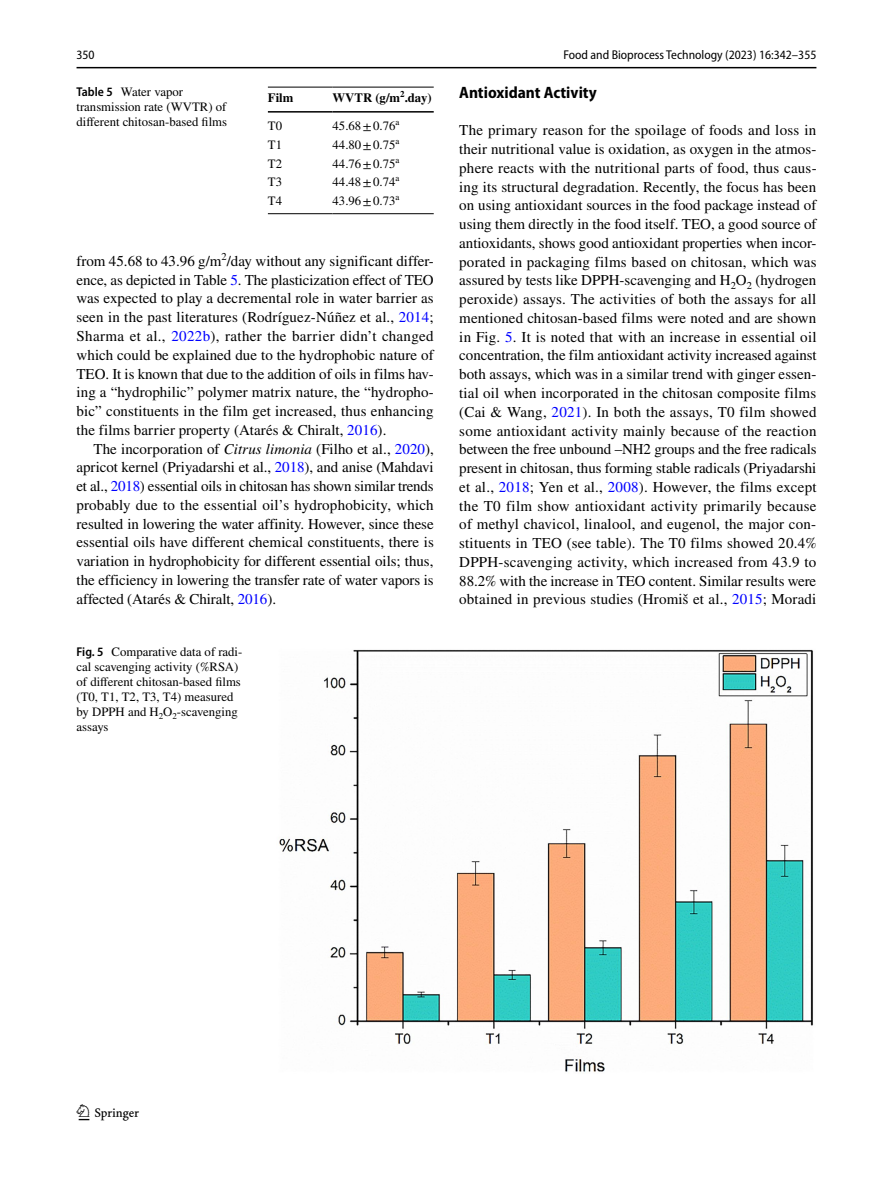
<style>
.page{position:relative;width:893px;height:1187px;background:#fff}
.page>*{position:absolute;margin:0;border:0;box-sizing:border-box;transform-origin:0 0}
.t1{font:22.5px "Springnew Regular 3";color:#000}
.t2{font:700 semi-condensed 16.5px "Myriad Pro";color:#000}
.t3{font:15px/18.8px "STIX";letter-spacing:.005em;color:#000;text-align:justify}
.t4{font:12.75px/15px "STIX";color:#000}
.t5{font:semi-condensed 12.75px "Myriad Pro";color:#000}
.t6{font:700 12.75px "STIX";color:#000}
.s1{font-family:"Myriad Pro";font-weight:600;font-stretch:semi-condensed}
.s2{color:#00f}
.s3{font-style:italic}
</style>
<div class="page">
<hr style="left:77px;top:67px;width:739px;height:1px;background:#000">
<hr style="left:268px;top:87px;width:64px;height:1px;background:#000">
<hr style="left:268px;top:111px;width:64px;height:2px;background:#000">
<hr style="left:332px;top:87px;width:102px;height:1px;background:#000">
<hr style="left:332px;top:111px;width:102px;height:2px;background:#000">
<hr style="left:268px;top:213px;width:64px;height:1px;background:#000">
<hr style="left:332px;top:213px;width:102px;height:1px;background:#000">
<img style="left:279px;top:649px;width:534px;height:424px">
<p class="t5" style="left:77px;top:48px;width:20px">350</p>
<p class="t5" style="left:563px;top:48px;width:255px">Food and Bioprocess Technology (2023) 16:342–355</p>
<p class="t4" style="left:77px;top:85px;width:152px"><span class="s1">Table 5</span> Water vapor transmission rate (WVTR) of different chitosan-based films</p>
<p class="t6" style="left:268px;top:90px;width:27px">Film</p>
<p class="t6" style="left:332px;top:90px;width:101px">WVTR (g/m<sup>2</sup>.day)</p>
<p class="t4" style="left:268px;top:119px;width:16px">T0</p>
<p class="t4" style="left:333px;top:119px;width:68px">45.68±0.76<sup>a</sup></p>
<p class="t4" style="left:268px;top:138px;width:16px">T1</p>
<p class="t4" style="left:333px;top:138px;width:68px">44.80±0.75<sup>a</sup></p>
<p class="t4" style="left:268px;top:157px;width:16px">T2</p>
<p class="t4" style="left:333px;top:157px;width:68px">44.76±0.75<sup>a</sup></p>
<p class="t4" style="left:268px;top:175px;width:16px">T3</p>
<p class="t4" style="left:333px;top:175px;width:68px">44.48±0.74<sup>a</sup></p>
<p class="t4" style="left:268px;top:194px;width:16px">T4</p>
<p class="t4" style="left:333px;top:194px;width:68px">43.96±0.73<sup>a</sup></p>
<p class="t3" style="left:77px;top:252px;width:359px">from 45.68 to 43.96 g/m<sup>2</sup>/day without any significant differ&shy;ence, as depicted in Table <span class="s2">5</span>. The plasticization effect of TEO was expected to play a decremental role in water barrier as seen in the past literatures (Rodríguez-Núñez et al., <span class="s2">2014</span>; Sharma et al., <span class="s2">2022b</span>), rather the barrier didn’t changed which could be explained due to the hydrophobic nature of TEO. It is known that due to the addition of oils in films hav&shy;ing a “hydrophilic” polymer matrix nature, the “hydropho&shy;bic” constituents in the film get increased, thus enhancing the films barrier property (Atarés &amp; Chiralt, <span class="s2">2016</span>).</p>
<p class="t3" style="left:77px;top:440px;width:359px;text-indent:17px">The incorporation of <span class="s3">Citrus limonia</span> (Filho et al., <span class="s2">2020</span>), apricot kernel (Priyadarshi et al., <span class="s2">2018</span>), and anise (Mahdavi et al., <span class="s2">2018</span>) essential oils in chitosan has shown similar trends probably due to the essential oil’s hydrophobicity, which resulted in lowering the water affinity. However, since these essential oils have different chemical constituents, there is variation in hydrophobicity for different essential oils; thus, the efficiency in lowering the transfer rate of water vapors is affected (Atarés &amp; Chiralt, <span class="s2">2016</span>).</p>
<p class="t4" style="left:77px;top:645px;width:167px"><span class="s1">Fig. 5</span> Comparative data of radi&shy;cal scavenging activity (%RSA) of different chitosan-based films (T0, T1, T2, T3, T4) measured by DPPH and H<sub>2</sub>O<sub>2</sub>-scavenging assays</p>
<p class="t2" style="left:459px;top:83px;width:139px">Antioxidant Activity</p>
<p class="t3" style="left:459px;top:122px;width:359px">The primary reason for the spoilage of foods and loss in their nutritional value is oxidation, as oxygen in the atmos&shy;phere reacts with the nutritional parts of food, thus caus&shy;ing its structural degradation. Recently, the focus has been on using antioxidant sources in the food package instead of using them directly in the food itself. TEO, a good source of antioxidants, shows good antioxidant properties when incor&shy;porated in packaging films based on chitosan, which was assured by tests like DPPH-scavenging and H<sub>2</sub>O<sub>2</sub> (hydrogen peroxide) assays. The activities of both the assays for all mentioned chitosan-based films were noted and are shown in Fig. <span class="s2">5</span>. It is noted that with an increase in essential oil concentration, the film antioxidant activity increased against both assays, which was in a similar trend with ginger essen&shy;tial oil when incorporated in the chitosan composite films (Cai &amp; Wang, <span class="s2">2021</span>). In both the assays, T0 film showed some antioxidant activity mainly because of the reaction between the free unbound –NH2 groups and the free radicals present in chitosan, thus forming stable radicals (Priyadarshi et al., <span class="s2">2018</span>; Yen et al., <span class="s2">2008</span>). However, the films except the T0 film show antioxidant activity primarily because of methyl chavicol, linalool, and eugenol, the major con&shy;stituents in TEO (see table). The T0 films showed 20.4% DPPH-scavenging activity, which increased from 43.9 to 88.2% with the increase in TEO content. Similar results were obtained in previous studies (Hromiš et al., <span class="s2">2015</span>; Moradi</p>
<h1 class="t1" style="left:79px;top:1104px;width:62px">1 3</h1>
</div>
